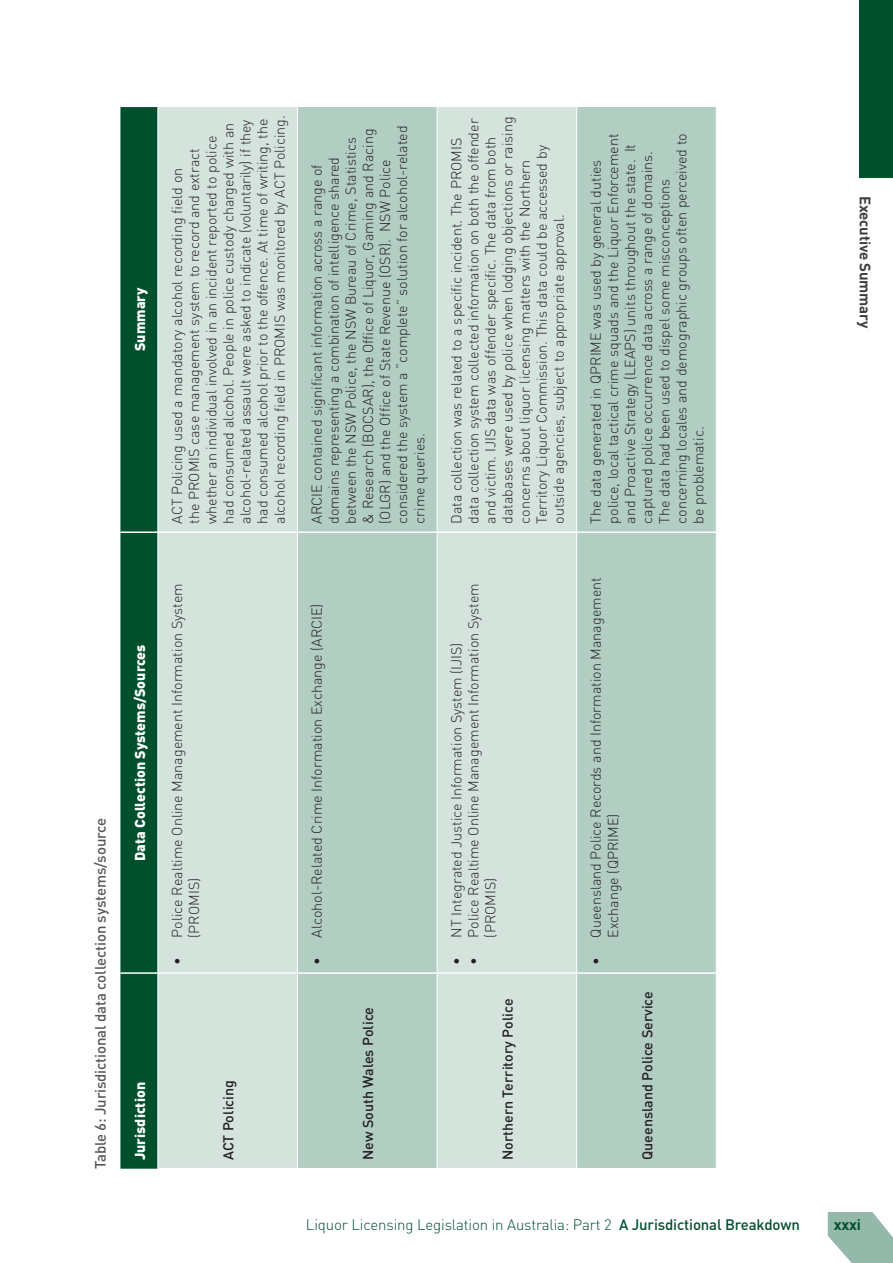
<style>
.page{position:relative;width:893px;height:1263px;background:#fff}
.page>*{position:absolute;margin:0;border:0;box-sizing:border-box;transform-origin:0 0}
.t1{font:300 15px "DIN";letter-spacing:-.01em;color:#00502e}
.t2{font:500 15px "DIN";letter-spacing:-.01em;color:#57585a}
.t3{font:700 15px "DIN";letter-spacing:-.01em;color:#3e3e3f}
.t4{font:700 15px "DIN";color:#00502e}
.t5{font:300 14.25px/17.1px "DIN";color:#231f20}
.t6{font:500 14.25px "DIN";color:#231f20}
.t7{font:900 14.25px "DIN";color:#fff}
.s1{font-weight:500}
</style>
<div class="page">
<div style="left:860px;top:0;width:33px;height:178px;background:#00502e"></div>
<svg style="left:828px;top:1212px;width:65px;height:51px"></svg>
<div style="left:120px;top:107px;width:38px;height:1062px;background:#00502e"></div>
<div style="left:159px;top:107px;width:138px;height:1061px;background:#d5e3dd"></div>
<svg style="left:298px;top:107px;width:418px;height:1061px;background:#bdd4cb"></svg>
<hr style="left:120px;top:972px;width:38px;height:2px;background:#fff">
<hr style="left:120px;top:531px;width:38px;height:2px;background:#fff">
<hr style="left:158px;top:972px;width:139px;height:2px;background:#fff">
<hr style="left:158px;top:531px;width:139px;height:2px;background:#fff">
<hr style="left:437px;top:972px;width:139px;height:2px;background:#fff">
<hr style="left:437px;top:531px;width:139px;height:2px;background:#fff">
<hr style="left:298px;top:972px;width:139px;height:2px;background:#fff">
<hr style="left:298px;top:531px;width:139px;height:2px;background:#fff">
<hr style="left:437px;top:973px;width:1px;height:195px;background:#fff">
<hr style="left:437px;top:532px;width:1px;height:441px;background:#fff">
<hr style="left:437px;top:107px;width:1px;height:425px;background:#fff">
<hr style="left:576px;top:973px;width:1px;height:195px;background:#fff">
<hr style="left:576px;top:532px;width:1px;height:441px;background:#fff">
<hr style="left:576px;top:107px;width:1px;height:425px;background:#fff">
<hr style="left:577px;top:972px;width:139px;height:2px;background:#fff">
<hr style="left:577px;top:531px;width:139px;height:2px;background:#fff">
<p class="t2" style="left:91px;top:1169px;width:353px;rotate:-90deg">Table 6: Jurisdictional data collection systems/source</p>
<p class="t7" style="left:130px;top:351px;width:65px;rotate:-90deg">Summary</p>
<p class="t7" style="left:130px;top:861px;width:218px;rotate:-90deg">Data Collection Systems/Sources</p>
<p class="t7" style="left:130px;top:1160px;width:80px;rotate:-90deg">Jurisdiction</p>
<p class="t5" style="left:168px;top:524px;width:410px;rotate:-90deg">ACT Policing used a mandatory alcohol recording field on<br>the PROMIS case management system to record and extract whether an individual involved in an incident reported to police had consumed alcohol. People in police custody charged with an alcohol-related assault were asked to indicate (voluntarily) if they had consumed alcohol prior to the offence. At time of writing, the alcohol recording field in PROMIS was monitored by ACT Policing.</p>
<p class="t5" style="left:308px;top:524px;width:400px;rotate:-90deg">ARCIE contained significant information across a range of domains representing a combination of intelligence shared between the NSW Police, the NSW Bureau of Crime, Statistics &amp; Research (BOCSAR), the Office of Liquor, Gaming and Racing (OLGR) and the Office of State Revenue (OSR). NSW Police considered the system a “complete” solution for alcohol-related crime queries.</p>
<p class="t5" style="left:447px;top:524px;width:409px;rotate:-90deg">Data collection was related to a specific incident. The PROMIS data collection system collected information on both the offender and victim. IJIS data was offender specific. The data from both databases were used by police when lodging objections or raising concerns about liquor licensing matters with the Northern Territory Liquor Commission. This data could be accessed by outside agencies, subject to appropriate approval.</p>
<p class="t5" style="left:168px;top:937px;width:355px;text-indent:-27px;rotate:-90deg">• Police Realtime Online Management Information System (PROMIS)</p>
<p class="t6" style="left:219px;top:1160px;width:82px;rotate:-90deg">ACT Policing</p>
<p class="t5" style="left:308px;top:964px;width:363px;rotate:-90deg">• Alcohol-Related Crime Information Exchange (ARCIE)</p>
<p class="t6" style="left:359px;top:1160px;width:155px;rotate:-90deg">New South Wales Police</p>
<p class="t5" style="left:465px;top:937px;width:355px;text-indent:-27px;rotate:-90deg">• Police Realtime Online Management Information System (PROMIS)</p>
<p class="t5" style="left:447px;top:964px;width:324px;rotate:-90deg">• NT Integrated Justice Information System (IJIS)</p>
<p class="t6" style="left:498px;top:1160px;width:163px;rotate:-90deg">Northern Territory Police</p>
<p class="t5" style="left:587px;top:524px;width:392px;rotate:-90deg">The data generated in QPRIME was used by general duties police, local tactical crime squads and the Liquor Enforcement and Proactive Strategy (LEAPS) units throughout the state. It captured police occurrence data across a range of domains.<br>The data had been used to dispel some misconceptions concerning locales and demographic groups often perceived to be problematic.</p>
<p class="t5" style="left:587px;top:937px;width:362px;text-indent:-27px;rotate:-90deg">• Queensland Police Records and Information Management<br>Exchange (QPRIME)</p>
<p class="t6" style="left:638px;top:1160px;width:170px;rotate:-90deg">Queensland Police Service</p>
<p class="t3" style="left:875px;top:196px;width:134px;rotate:90deg">Executive Summary</p>
<p class="t1" style="left:306px;top:1216px;width:495px">Liquor Licensing Legislation in Australia: Part 2 <span class="s1">A Jurisdictional Breakdown</span></p>
<p class="t4" style="left:834px;top:1215px;width:29px">xxxi</p>
</div>
